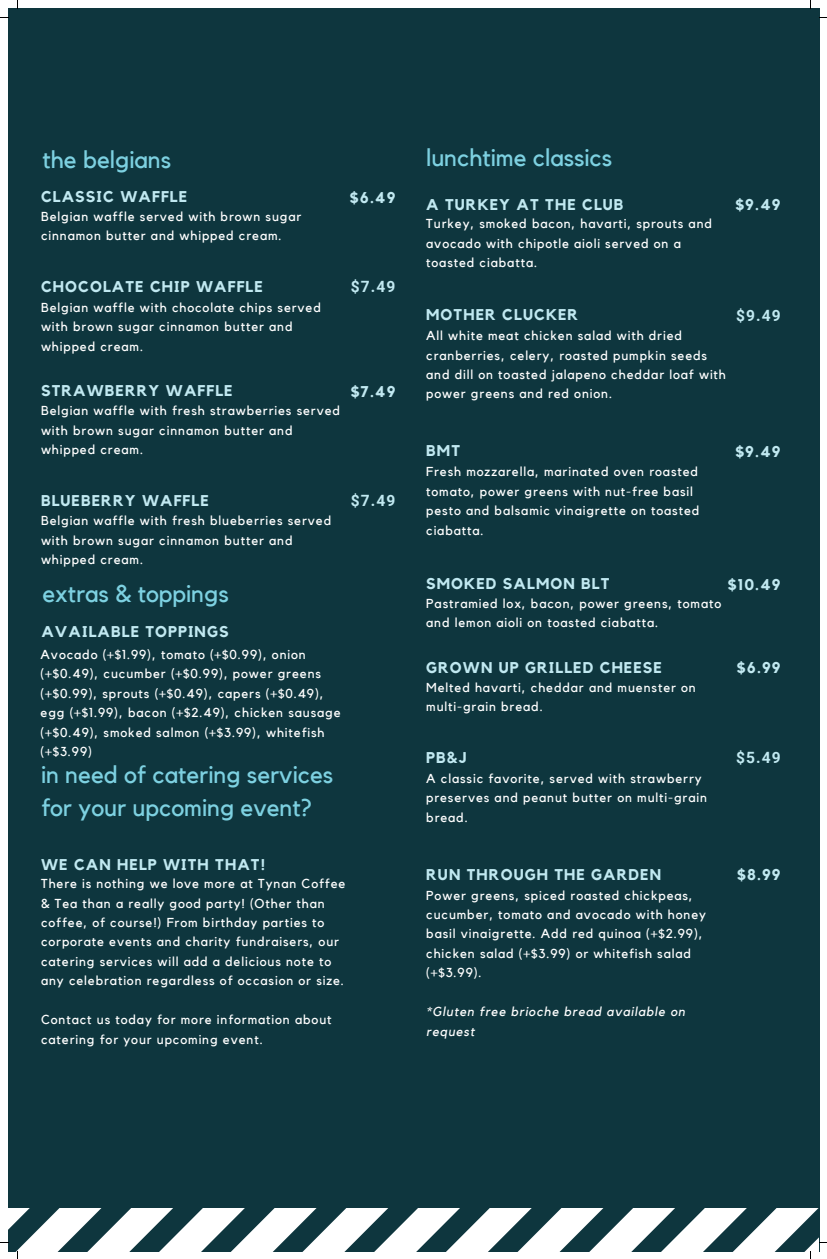
<style>
.page{position:relative;width:827px;height:1259px;background:#fff}
.page>*{position:absolute;margin:0;border:0;box-sizing:border-box;transform-origin:0 0}
.t1{font:24.2px/33px "Kollektif";color:#7dd1e1}
.t2{font:700 15.5px "Kollektif";letter-spacing:.07em;color:#c1e9f1}
.t3{font:700 15.5px "Roboto";letter-spacing:.07em;color:#c1e9f1}
.t4{font:12.9px/19.4px "Kollektif";letter-spacing:.07em;color:#fff}
.t5{font:italic 12.9px/19.4px "Kollektif";letter-spacing:.07em;color:#fff}
</style>
<div class="page">
<div style="left:8px;top:8px;width:810px;height:1242px;background:#0e363e"></div>
<svg style="left:0;top:1208px;width:826px;height:50px"></svg>
<h1 class="t1" style="left:42px;top:144px;width:130px">the belgians</h1>
<p class="t4" style="left:41px;top:207px;width:262px">Belgian waffle served with brown sugar cinnamon butter and whipped cream.</p>
<p class="t2" style="left:41px;top:190px;width:148px">CLASSIC WAFFLE</p>
<p class="t2" style="left:349px;top:190px;width:47px">$6.49</p>
<p class="t2" style="left:41px;top:279px;width:223px">CHOCOLATE CHIP WAFFLE</p>
<p class="t4" style="left:41px;top:298px;width:281px">Belgian waffle with chocolate chips served with brown sugar cinnamon butter and whipped cream.</p>
<p class="t3" style="left:351px;top:278px;width:46px">$7.49</p>
<p class="t2" style="left:41px;top:384px;width:193px">STRAWBERRY WAFFLE</p>
<p class="t2" style="left:350px;top:384px;width:46px">$7.49</p>
<p class="t4" style="left:41px;top:401px;width:300px">Belgian waffle with fresh strawberries served with brown sugar cinnamon butter and whipped cream.</p>
<p class="t2" style="left:41px;top:493px;width:169px">BLUEBERRY WAFFLE</p>
<p class="t4" style="left:41px;top:511px;width:291px">Belgian waffle with fresh blueberries served with brown sugar cinnamon butter and whipped cream.</p>
<h1 class="t1" style="left:42px;top:577px;width:188px">extras &amp; toppings</h1>
<p class="t2" style="left:41px;top:623px;width:188px">AVAILABLE TOPPINGS</p>
<p class="t4" style="left:41px;top:645px;width:301px">Avocado (+$1.99), tomato (+$0.99), onion (+$0.49), cucumber (+$0.99), power greens (+$0.99), sprouts (+$0.49), capers (+$0.49), egg (+$1.99), bacon (+$2.49), chicken sausage (+$0.49), smoked salmon (+$3.99), whitefish (+$3.99)</p>
<h1 class="t1" style="left:41px;top:759px;width:293px">in need of catering services for your upcoming event?</h1>
<p class="t3" style="left:351px;top:491px;width:46px">$7.49</p>
<p class="t2" style="left:41px;top:856px;width:225px">WE CAN HELP WITH THAT!</p>
<p class="t4" style="left:41px;top:874px;width:306px">There is nothing we love more at Tynan Coffee &amp; Tea than a really good party! (Other than coffee, of course!) From birthday parties to corporate events and charity fundraisers, our catering services will add a delicious note to any celebration regardless of occasion or size.</p>
<p class="t4" style="left:41px;top:1010px;width:292px">Contact us today for more information about catering for your upcoming event.</p>
<h1 class="t1" style="left:426px;top:142px;width:187px">lunchtime classics</h1>
<p class="t2" style="left:426px;top:197px;width:199px">A TURKEY AT THE CLUB</p>
<p class="t2" style="left:735px;top:197px;width:47px">$9.49</p>
<p class="t4" style="left:426px;top:214px;width:287px">Turkey, smoked bacon, havarti, sprouts and avocado with chipotle aioli served on a toasted ciabatta.</p>
<p class="t2" style="left:426px;top:307px;width:153px">MOTHER CLUCKER</p>
<p class="t4" style="left:426px;top:326px;width:301px">All white meat chicken salad with dried cranberries, celery, roasted pumpkin seeds and dill on toasted jalapeno cheddar loaf with power greens and red onion.</p>
<p class="t3" style="left:735px;top:306px;width:46px">$9.49</p>
<p class="t2" style="left:426px;top:444px;width:35px">BMT</p>
<p class="t4" style="left:426px;top:462px;width:274px">Fresh mozzarella, marinated oven roasted tomato, power greens with nut-free basil pesto and balsamic vinaigrette on toasted ciabatta.</p>
<p class="t2" style="left:735px;top:444px;width:47px">$9.49</p>
<p class="t2" style="left:426px;top:576px;width:185px">SMOKED SALMON BLT</p>
<p class="t2" style="left:727px;top:577px;width:54px">$10.49</p>
<p class="t4" style="left:426px;top:594px;width:296px">Pastramied lox, bacon, power greens, tomato and lemon aioli on toasted ciabatta.</p>
<p class="t2" style="left:426px;top:660px;width:237px">GROWN UP GRILLED CHEESE</p>
<p class="t2" style="left:736px;top:660px;width:45px">$6.99</p>
<p class="t4" style="left:426px;top:677px;width:271px">Melted havarti, cheddar and muenster on multi-grain bread.</p>
<p class="t2" style="left:426px;top:750px;width:42px">PB&amp;J</p>
<p class="t4" style="left:426px;top:768px;width:282px">A classic favorite, served with strawberry preserves and peanut butter on multi-grain bread.</p>
<p class="t2" style="left:426px;top:866px;width:236px">RUN THROUGH THE GARDEN</p>
<p class="t4" style="left:426px;top:885px;width:281px">Power greens, spiced roasted chickpeas, cucumber, tomato and avocado with honey basil vinaigrette. Add red quinoa (+$2.99), chicken salad (+$3.99) or whitefish salad (+$3.99).</p>
<p class="t5" style="left:426px;top:1002px;width:260px">*Gluten free brioche bread available on request</p>
<p class="t3" style="left:735px;top:748px;width:46px">$5.49</p>
<p class="t2" style="left:736px;top:867px;width:45px">$8.99</p>
</div>
